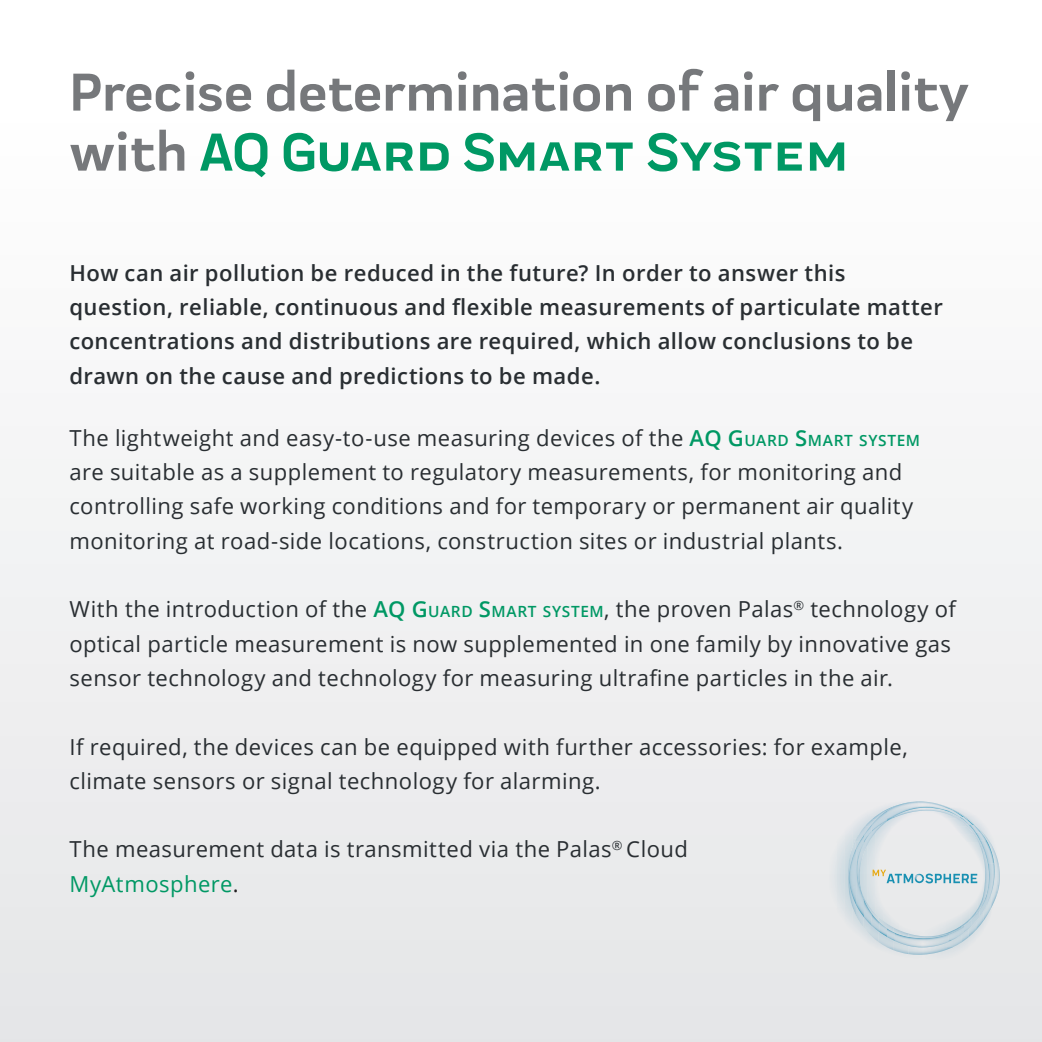
<style>
.page{position:relative;width:1042px;height:1042px;background:#fff}
.page>*{position:absolute;margin:0;border:0;box-sizing:border-box;transform-origin:0 0}
.Einf__Abs{font:700 55.12px/60px "Praktika";color:#76787b}
.Einf__Abs-2{font:22.05px/34.3px "Open Sans";letter-spacing:.02em;color:#292e32}
.Einf__Abs-3{font:600 22.05px/34.3px "Open Sans";letter-spacing:.02em;color:#292e32}
.s1{color:#009864}
.s2{font-weight:600;color:#009864}
.s3{font-weight:600;font-size:15.4px;color:#009864}
.s4{color:#231f20}
</style>
<div class="page">
<div style="left:0;top:0;width:1042px;height:1042px;background:linear-gradient(to right,#f3f3f4,#f4f4f5)"></div>
<div style="left:825px;top:799px;width:188px;height:164px;background:#e9eaeb"></div>
<img style="left:852px;top:828px;width:3px;height:10px">
<img style="left:835px;top:866px;width:2px;height:23px">
<img style="left:860px;top:927px;width:8px;height:12px">
<img style="left:868px;top:936px;width:7px;height:7px">
<img style="left:969px;top:937px;width:5px;height:4px">
<img style="left:952px;top:942px;width:16px;height:10px">
<img style="left:946px;top:950px;width:6px;height:3px">
<img style="left:951px;top:818px;width:13px;height:8px">
<img style="left:864px;top:892px;width:3px;height:4px">
<img style="left:969px;top:903px;width:7px;height:8px">
<img style="left:999px;top:867px;width:1px;height:19px">
<img style="left:912px;top:801px;width:41px;height:12px">
<img style="left:953px;top:813px;width:16px;height:11px">
<img style="left:983px;top:863px;width:8px;height:57px">
<img style="left:991px;top:855px;width:8px;height:53px">
<img style="left:848px;top:840px;width:8px;height:75px">
<img style="left:856px;top:917px;width:7px;height:10px">
<img style="left:976px;top:899px;width:8px;height:31px">
<img style="left:863px;top:896px;width:8px;height:40px">
<img style="left:871px;top:908px;width:7px;height:34px">
<img style="left:968px;top:911px;width:8px;height:26px">
<img style="left:879px;top:916px;width:12px;height:6px">
<img style="left:961px;top:919px;width:8px;height:23px">
<img style="left:896px;top:930px;width:12px;height:24px">
<img style="left:946px;top:925px;width:15px;height:22px">
<img style="left:908px;top:947px;width:38px;height:8px">
<img style="left:855px;top:827px;width:2px;height:11px">
<svg style="left:852px;top:838px;width:4px;height:10px"></svg>
<img style="left:857px;top:820px;width:31px;height:72px">
<img style="left:887px;top:802px;width:31px;height:15px">
<img style="left:918px;top:802px;width:34px;height:8px">
<img style="left:872px;top:810px;width:15px;height:22px">
<img style="left:942px;top:809px;width:22px;height:8px">
<img style="left:864px;top:830px;width:8px;height:13px">
<svg style="left:864px;top:812px;width:33px;height:18px"></svg>
<img style="left:960px;top:817px;width:14px;height:8px">
<img style="left:856px;top:835px;width:8px;height:82px">
<svg style="left:964px;top:824px;width:32px;height:34px"></svg>
<img style="left:980px;top:840px;width:14px;height:23px">
<img style="left:848px;top:848px;width:8px;height:57px">
<img style="left:987px;top:863px;width:8px;height:41px">
<img style="left:979px;top:891px;width:8px;height:26px">
<img style="left:864px;top:899px;width:8px;height:26px">
<img style="left:871px;top:913px;width:8px;height:19px">
<img style="left:971px;top:909px;width:8px;height:17px">
<img style="left:964px;top:919px;width:8px;height:14px">
<svg style="left:875px;top:922px;width:25px;height:29px"></svg>
<img style="left:948px;top:925px;width:16px;height:15px">
<img style="left:894px;top:933px;width:54px;height:14px">
<svg style="left:946px;top:939px;width:7px;height:11px"></svg>
<svg style="left:872px;top:869px;width:105px;height:14px"></svg>
<p class="Einf__Abs" style="left:69px;top:57px;width:901px">Precise determination of air quality with <span class="s1">AQ Guard Smart System</span></p>
<p class="Einf__Abs-3" style="left:69px;top:255px;width:875px">How can air pollution be reduced in the future? In order to answer this question, reliable, continuous and flexible measurements of particulate matter concentrations and distributions are required, which allow conclusions to be drawn on the cause and predictions to be made.</p>
<p class="Einf__Abs-2" style="left:69px;top:420px;width:852px">The lightweight and easy-to-use measuring devices of the <span class="s2">AQ G</span><span class="s3">UARD</span> <span class="s2">S</span><span class="s3">MART SYSTEM </span>are suitable as a supplement to regulatory measurements, for monitoring and controlling safe working conditions and for temporary or permanent air quality monitoring at road-side locations, construction sites or industrial plants.</p>
<p class="Einf__Abs-2" style="left:69px;top:591px;width:888px">With the introduction of the <span class="s2">AQ G</span><span class="s3">UARD</span> <span class="s2">S</span><span class="s3">MART SYSTEM</span>, the proven Palas<sup>®</sup> technology of optical particle measurement is now supplemented in one family by innovative gas sensor technology and technology for measuring ultrafine particles in the air.</p>
<p class="Einf__Abs-2" style="left:69px;top:729px;width:840px">If required, the devices can be equipped with further accessories: for example, climate sensors or signal technology for alarming.</p>
<p class="Einf__Abs-2" style="left:69px;top:832px;width:620px">The measurement data is transmitted via the Palas<sup>®</sup> Cloud<br><span class="s1">MyAtmosphere</span><span class="s4">.</span></p>
</div>
